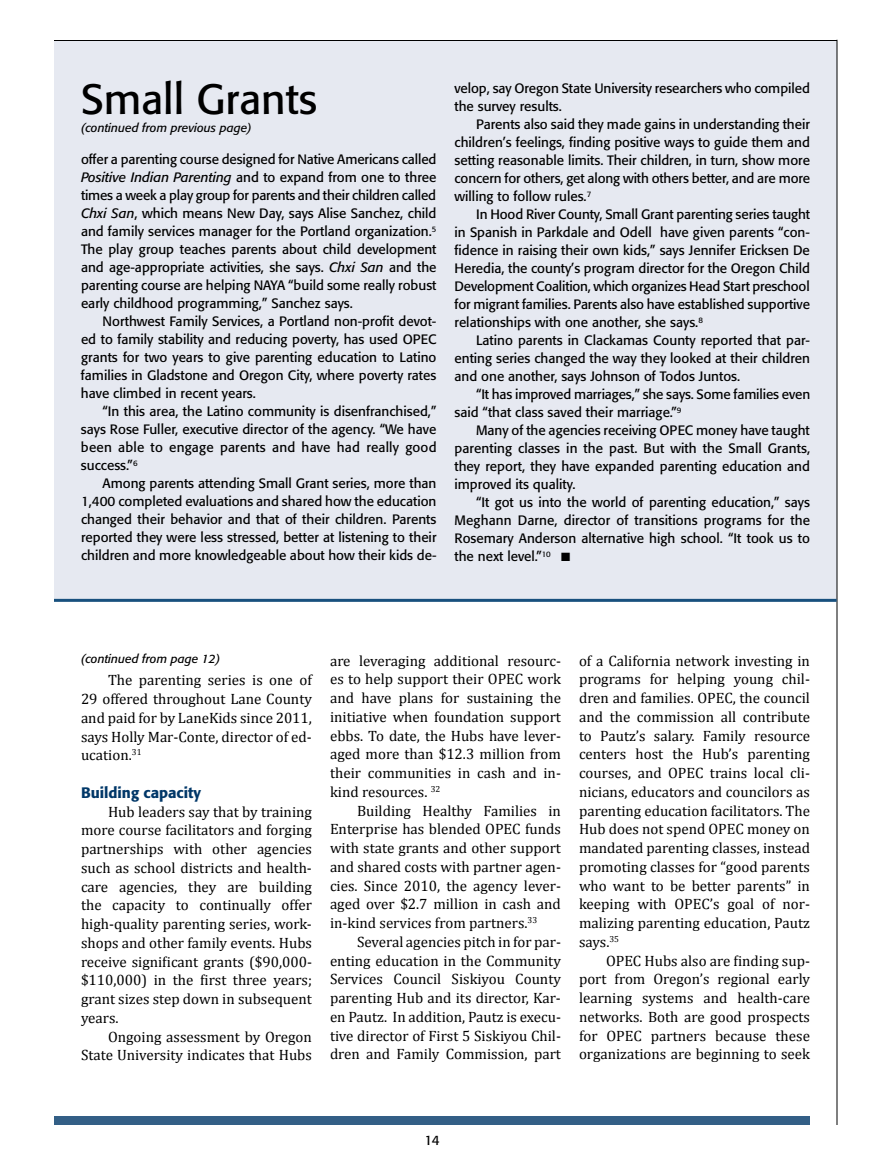
<style>
.page{position:relative;width:891px;height:1161px;background:#fff}
.page>*{position:absolute;margin:0;border:0;box-sizing:border-box;transform-origin:0 0}
.t1{font:42px "Formata";color:#000}
.t2{font:15px/18.8px "Cambria";color:#000;text-align:justify}
.t3{font:500 15px "Formata";color:#003768}
.t4{font:13.5px/18px "Formata";color:#000;text-align:justify}
.t5{font:italic 12px "Formata";color:#000}
.s1{font-style:italic}
</style>
<div class="page">
<div style="left:54px;top:41px;width:783px;height:559px;background:#e6e9f1"></div>
<div style="left:54px;top:1116px;width:756px;height:9px;background:#335f86"></div>
<hr style="left:54px;top:40px;width:783px;height:1px;background:#000">
<hr style="left:837px;top:40px;width:1px;height:1085px;background:#000">
<hr style="left:54px;top:599px;width:783px;height:3px;background:#18507e">
<h1 class="t1" style="left:81px;top:74px;width:238px">Small Grants</h1>
<p class="t5" style="left:81px;top:121px;width:172px">(continued from previous page)</p>
<p class="t4" style="left:81px;top:151px;width:357px">offer a parenting course designed for Native Americans called <span class="s1">Positive Indian Parenting</span> and to expand from one to three times a week a play group for parents and their children called <span class="s1">Chxi San</span>, which means New Day, says Alise Sanchez, child and family services manager for the Portland organization.<sup>5<br></sup>The play group teaches parents about child development and age-appropriate activities, she says. <span class="s1">Chxi San</span> and the parenting course are helping NAYA “build some really robust early childhood programming,” Sanchez says.</p>
<p class="t4" style="left:81px;top:313px;width:357px;text-indent:22px">Northwest Family Services, a Portland non-profit devot&shy;ed to family stability and reducing poverty, has used OPEC grants for two years to give parenting education to Latino families in Gladstone and Oregon City, where poverty rates have climbed in recent years.</p>
<p class="t4" style="left:81px;top:403px;width:357px;text-indent:22px">“In this area, the Latino community is disenfranchised,” says Rose Fuller, executive director of the agency. “We have been able to engage parents and have had really good success.”<sup>6</sup></p>
<p class="t4" style="left:81px;top:475px;width:357px;text-indent:22px">Among parents attending Small Grant series, more than 1,400 completed evaluations and shared how the education changed their behavior and that of their children. Parents reported they were less stressed, better at listening to their children and more knowledgeable about how their kids de-</p>
<p class="t4" style="left:455px;top:79px;width:357px">velop, say Oregon State University researchers who compiled the survey results.</p>
<p class="t4" style="left:455px;top:115px;width:357px;text-indent:22px">Parents also said they made gains in understanding their children’s feelings, finding positive ways to guide them and setting reasonable limits. Their children, in turn, show more concern for others, get along with others better, and are more willing to follow rules.<sup>7</sup></p>
<p class="t4" style="left:455px;top:205px;width:357px;text-indent:22px">In Hood River County, Small Grant parenting series taught in Spanish in Parkdale and Odell have given parents “con&shy;fidence in raising their own kids,” says Jennifer Ericksen De Heredia, the county’s program director for the Oregon Child Development Coalition, which organizes Head Start preschool for migrant families. Parents also have established supportive relationships with one another, she says.<sup>8</sup></p>
<p class="t4" style="left:455px;top:331px;width:357px;text-indent:22px">Latino parents in Clackamas County reported that par&shy;enting series changed the way they looked at their children and one another, says Johnson of Todos Juntos.</p>
<p class="t4" style="left:455px;top:385px;width:357px;text-indent:22px">“It has improved marriages,” she says. Some families even said “that class saved their marriage.”<sup>9</sup></p>
<p class="t4" style="left:455px;top:421px;width:357px;text-indent:22px">Many of the agencies receiving OPEC money have taught parenting classes in the past. But with the Small Grants, they report, they have expanded parenting education and improved its quality.</p>
<p class="t4" style="left:455px;top:493px;width:357px;text-indent:22px">“It got us into the world of parenting education,” says Meghann Darne, director of transitions programs for the Rosemary Anderson alternative high school. “It took us to the next level.”<sup>10</sup> ■</p>
<p class="t5" style="left:81px;top:652px;width:141px">(continued from page 12)</p>
<p class="t2" style="left:81px;top:671px;width:233px;text-indent:27px">The parenting series is one of 29 offered throughout Lane County and paid for by LaneKids since 2011, says Holly Mar-Conte, director of ed&shy;ucation.<sup>31</sup></p>
<p class="t3" style="left:81px;top:783px;width:121px">Building capacity</p>
<p class="t2" style="left:81px;top:802px;width:232px;text-indent:27px">Hub leaders say that by training more course facilitators and forging partnerships with other agencies such as school districts and health&shy;care agencies, they are building the capacity to continually offer high-quality parenting series, work&shy;shops and other family events. Hubs receive significant grants ($90,000- $110,000) in the first three years; grant sizes step down in subsequent years.</p>
<p class="t2" style="left:81px;top:1027px;width:232px;text-align:right">Ongoing assessment by Oregon<br>State University indicates that Hubs</p>
<p class="t2" style="left:330px;top:651px;width:232px">are leveraging additional resourc&shy;es to help support their OPEC work and have plans for sustaining the initiative when foundation support ebbs. To date, the Hubs have lever&shy;aged more than $12.3 million from their communities in cash and in&shy;kind resources. <sup>32</sup></p>
<p class="t2" style="left:330px;top:801px;width:232px;text-indent:27px">Building Healthy Families in Enterprise has blended OPEC funds with state grants and other support and shared costs with partner agen&shy;cies. Since 2010, the agency lever&shy;aged over $2.7 million in cash and in-kind services from partners.<sup>33</sup></p>
<p class="t2" style="left:330px;top:932px;width:232px;text-indent:27px">Several agencies pitch in for par&shy;enting education in the Community Services Council Siskiyou County parenting Hub and its director, Kar&shy;en Pautz. In addition, Pautz is execu&shy;tive director of First 5 Siskiyou Chil&shy;dren and Family Commission, part</p>
<p class="t2" style="left:579px;top:651px;width:232px">of a California network investing in programs for helping young chil&shy;dren and families. OPEC, the council and the commission all contribute to Pautz’s salary. Family resource centers host the Hub’s parenting courses, and OPEC trains local cli&shy;nicians, educators and councilors as parenting education facilitators. The Hub does not spend OPEC money on mandated parenting classes, instead promoting classes for “good parents who want to be better parents” in keeping with OPEC’s goal of nor&shy;malizing parenting education, Pautz says.<sup>35</sup></p>
<p class="t2" style="left:579px;top:951px;width:232px;text-indent:27px">OPEC Hubs also are finding sup&shy;port from Oregon’s regional early learning systems and health-care networks. Both are good prospects for OPEC partners because these organizations are beginning to seek</p>
<p class="t4" style="left:424px;top:1131px;width:17px">14</p>
</div>
